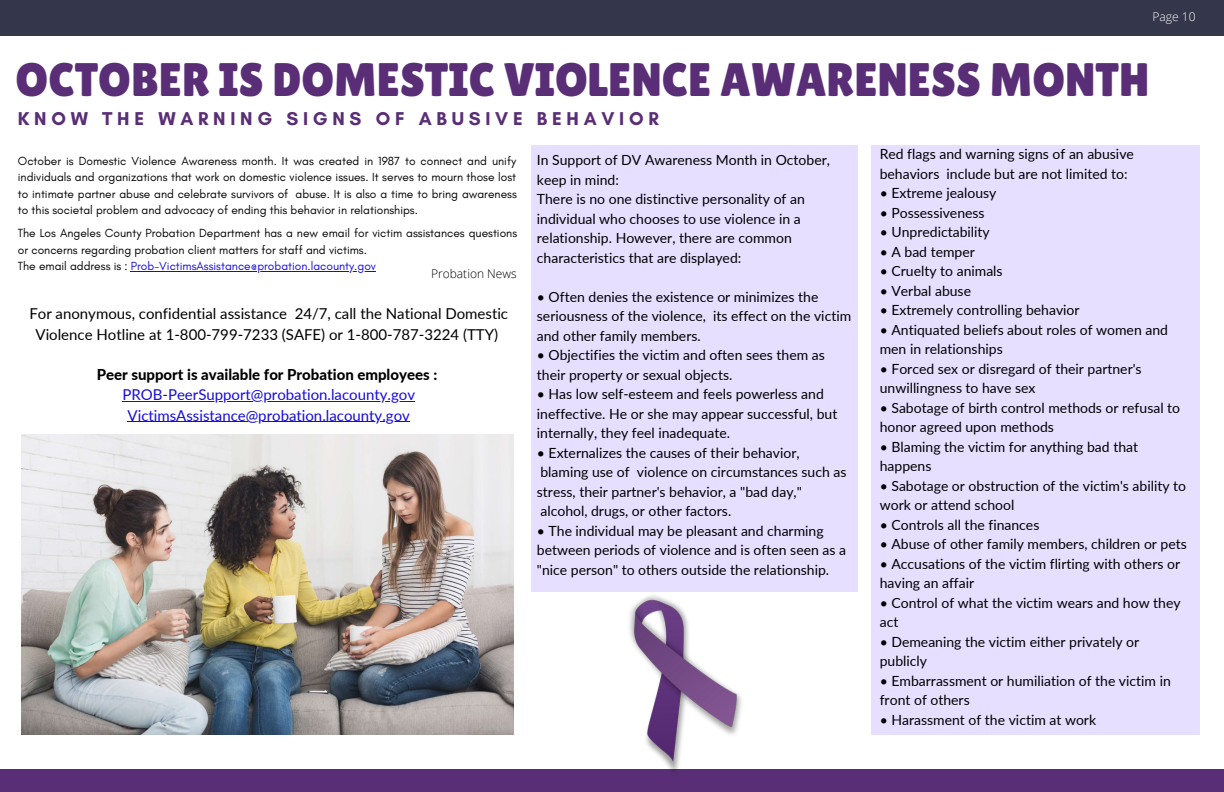
<style>
.page{position:relative;width:1224px;height:792px;background:#fff}
.page>*{position:absolute;margin:0;border:0;box-sizing:border-box;transform-origin:0 0}
.t1{font:47px "Lilita One";color:#592e76}
.t2{font:700 18.9px "Glacial Indifference";letter-spacing:.25em;color:#592e76}
.t3{font:15px/20.2px "Lato";color:#000;text-align:center}
.t4{font:15px/20.2px "Lato";color:#150bdb;text-align:center}
.t5{font:800 15px "Lato";color:#000}
.t6{font:14px/19.5px "Lato";color:#000}
.t7{font:12px/16.5px "Glacial Indifference";color:#000;text-align:justify}
.t8{font:300 12px "Open Sans";color:#000}
.t9{font:300 12px "Open Sans";color:#fff}
.s1{color:#150bdb}
</style>
<div class="page">
<div style="left:0;top:0;width:1224px;height:35px;background:#34364b"></div>
<div style="left:0;top:770px;width:1224px;height:22px;background:#592e76"></div>
<div style="left:531px;top:145px;width:327px;height:447px;background:#e7dfff"></div>
<div style="left:872px;top:145px;width:328px;height:589px;background:#e7dfff"></div>
<img style="left:626px;top:595px;width:118px;height:176px">
<img style="left:21px;top:435px;width:493px;height:299px">
<hr style="left:131px;top:271px;width:245px;height:1px;background:#150bdb">
<hr style="left:122px;top:401px;width:293px;height:1px;background:#150bdb">
<hr style="left:128px;top:421px;width:282px;height:1px;background:#150bdb">
<p class="t9" style="left:1153px;top:8px;width:44px">Page 10</p>
<h1 class="t1" style="left:16px;top:52px;width:1135px">OCTOBER IS DOMESTIC VIOLENCE AWARENESS MONTH</h1>
<h2 class="t2" style="left:18px;top:107px;width:642px">KNOW THE WARNING SIGNS OF ABUSIVE BEHAVIOR</h2>
<p class="t7" style="left:18px;top:152px;width:500px">October is Domestic Violence Awareness month. It was created in 1987 to connect and unify individuals and organizations that work on domestic violence issues. It serves to mourn those lost to intimate partner abuse and celebrate survivors of abuse. It is also a time to bring awareness to this societal problem and advocacy of ending this behavior in relationships.</p>
<p class="t7" style="left:18px;top:225px;width:501px;text-align:left">The Los Angeles County Probation Department has a new email for victim assistances questions or concerns regarding probation client matters for staff and victims.<br>The email address is : <span class="s1">Prob-VictimsAssistance@probation.lacounty.gov</span></p>
<p class="t6" style="left:537px;top:150px;width:295px">In Support of DV Awareness Month in October, keep in mind:<br>There is no one distinctive personality of an individual who chooses to use violence in a relationship. However, there are common characteristics that are displayed:</p>
<p class="t6" style="left:537px;top:286px;width:316px">• Often denies the existence or minimizes the seriousness of the violence, its effect on the victim and other family members.</p>
<p class="t6" style="left:537px;top:345px;width:289px">• Objectifies the victim and often sees them as their property or sexual objects.</p>
<p class="t6" style="left:537px;top:384px;width:302px">• Has low self-esteem and feels powerless and ineffective. He or she may appear successful, but internally, they feel inadequate.</p>
<p class="t6" style="left:537px;top:442px;width:311px">• Externalizes the causes of their behavior, blaming use of violence on circumstances such as stress, their partner's behavior, a "bad day," alcohol, drugs, or other factors.</p>
<p class="t6" style="left:537px;top:520px;width:311px">• The individual may be pleasant and charming between periods of violence and is often seen as a "nice person" to others outside the relationship.</p>
<p class="t8" style="left:431px;top:265px;width:87px">Probation News</p>
<p class="t3" style="left:29px;top:304px;width:480px">For anonymous, confidential assistance 24/7, call the National Domestic<br>Violence Hotline at 1-800-799-7233 (SAFE) or 1-800-787-3224 (TTY)</p>
<p class="t5" style="left:97px;top:365px;width:342px">Peer support is available for Probation employees :</p>
<p class="t4" style="left:122px;top:385px;width:294px">PROB-PeerSupport@probation.lacounty.gov<br>VictimsAssistance@probation.lacounty.gov</p>
<p class="t6" style="left:880px;top:144px;width:256px">Red flags and warning signs of an abusive behaviors include but are not limited to:</p>
<p class="t6" style="left:880px;top:183px;width:118px">• Extreme jealousy</p>
<p class="t6" style="left:880px;top:203px;width:106px">• Possessiveness</p>
<p class="t6" style="left:880px;top:222px;width:112px">• Unpredictability</p>
<p class="t6" style="left:880px;top:242px;width:97px">• A bad temper</p>
<p class="t6" style="left:880px;top:261px;width:124px">• Cruelty to animals</p>
<p class="t6" style="left:880px;top:281px;width:93px">• Verbal abuse</p>
<p class="t6" style="left:880px;top:300px;width:201px">• Extremely controlling behavior</p>
<p class="t6" style="left:880px;top:320px;width:290px">• Antiquated beliefs about roles of women and men in relationships</p>
<p class="t6" style="left:880px;top:359px;width:263px">• Forced sex or disregard of their partner's unwillingness to have sex</p>
<p class="t6" style="left:880px;top:398px;width:302px">• Sabotage of birth control methods or refusal to honor agreed upon methods</p>
<p class="t6" style="left:880px;top:437px;width:260px">• Blaming the victim for anything bad that happens</p>
<p class="t6" style="left:880px;top:476px;width:308px">• Sabotage or obstruction of the victim's ability to work or attend school</p>
<p class="t6" style="left:880px;top:515px;width:161px">• Controls all the finances</p>
<p class="t6" style="left:880px;top:534px;width:309px">• Abuse of other family members, children or pets</p>
<p class="t6" style="left:880px;top:554px;width:302px">• Accusations of the victim flirting with others or having an affair</p>
<p class="t6" style="left:880px;top:593px;width:302px">• Control of what the victim wears and how they act</p>
<p class="t6" style="left:880px;top:632px;width:261px">• Demeaning the victim either privately or publicly</p>
<p class="t6" style="left:880px;top:671px;width:293px">• Embarrassment or humiliation of the victim in front of others</p>
<p class="t6" style="left:880px;top:710px;width:218px">• Harassment of the victim at work</p>
</div>
